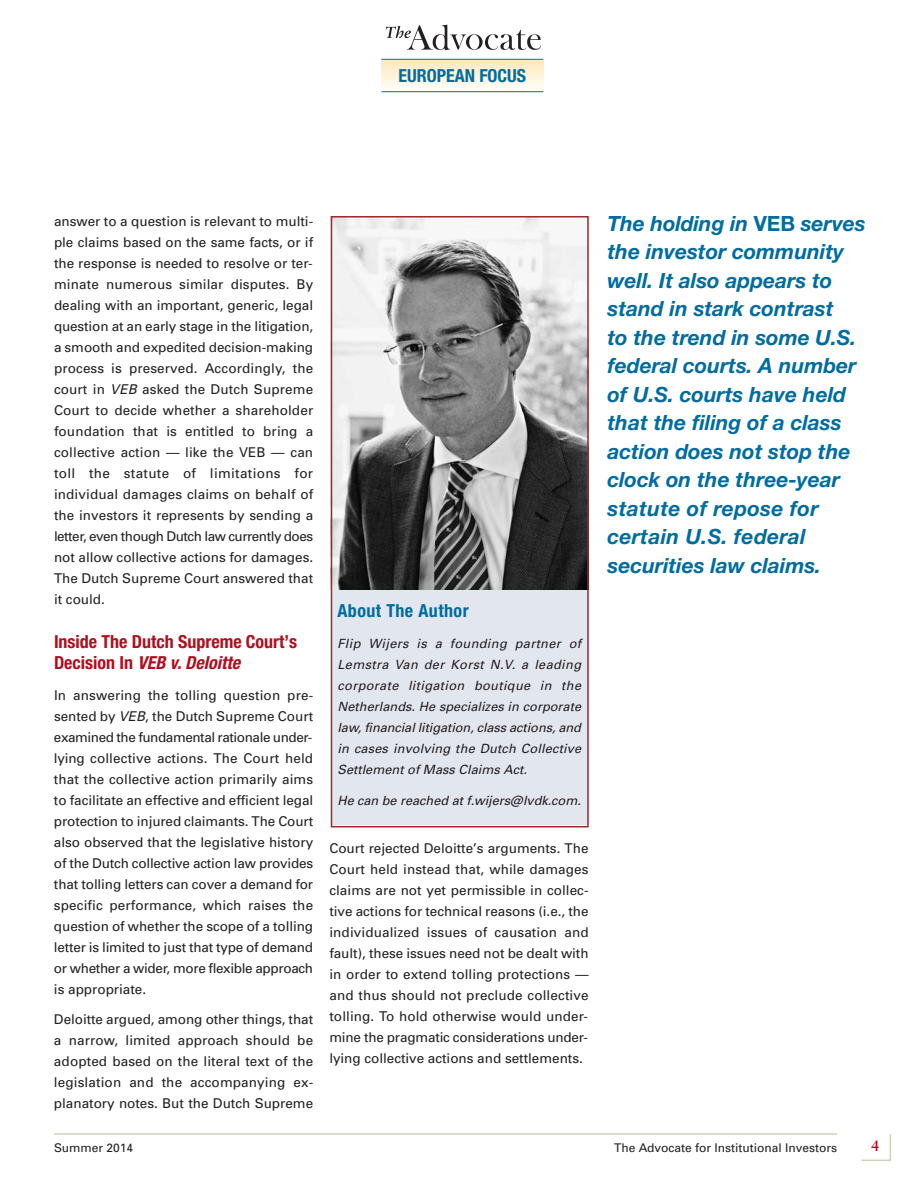
<style>
.page{position:relative;width:918px;height:1188px;background:#fff}
.page>*{position:absolute;margin:0;border:0;box-sizing:border-box;transform-origin:0 0}
.t1{font:italic 700 21px/28.5px "Helvetica Neue";color:#006ca0}
.t2{font:700 condensed 18px/21px "Helvetica Neue";color:#b00f1e}
.t3{font:700 condensed 18px "Helvetica Neue";letter-spacing:.01em;color:#006ca0}
.t4{font:700 15px "Sabon";color:#b00f1e}
.t5{font:13.5px/21px "Univers";color:#231f20;text-align:justify}
.t6{font:italic 12.75px/21px "Univers";letter-spacing:.03em;color:#231f20}
.t7{font:12px "Univers";color:#231f20}
.s1{font-style:italic}
.s2{font-style:normal}
</style>
<div class="page">
<div style="left:331px;top:216px;width:258px;height:609px;background:#e2e6ef"></div>
<hr style="left:54px;top:1133px;width:783px;height:2px;background:#d2d1bb">
<svg style="left:861px;top:1134px;width:30px;height:27px"></svg>
<img style="left:334px;top:219px;width:252px;height:371px">
<div style="left:331px;top:216px;width:258px;height:611px;border:2px solid #9d2a28"></div>
<svg style="left:386px;top:25px;width:155px;height:25px"></svg>
<hr style="left:381px;top:59px;width:162px;height:1px;background:#006ca0">
<hr style="left:381px;top:91px;width:162px;height:1px;background:#006ca0">
<h2 class="t3" style="left:398px;top:69px;width:129px">EUROPEAN FOCUS</h2>
<p class="t5" style="left:54px;top:212px;width:261px">answer to a question is relevant to multi&shy;ple claims based on the same facts, or if the response is needed to resolve or ter&shy;minate numerous similar disputes. By dealing with an important, generic, legal question at an early stage in the litigation, a smooth and expedited decision-making process is preserved. Accordingly, the court in <span class="s1">VEB</span> asked the Dutch Supreme Court to decide whether a shareholder foundation that is entitled to bring a collective action — like the VEB — can toll the statute of limitations for individual damages claims on behalf of the investors it represents by sending a letter, even though Dutch law currently does not allow collective actions for damages.<br>The Dutch Supreme Court answered that it could.</p>
<h2 class="t2" style="left:54px;top:633px;width:245px">Inside The Dutch Supreme Court’s<br>Decision In <span class="s1">VEB v.Deloitte</span></h2>
<p class="t5" style="left:54px;top:686px;width:261px">In answering the tolling question pre&shy;sented by <span class="s1">VEB</span>, the Dutch Supreme Court examined the fundamental rationale under&shy;lying collective actions. The Court held that the collective action primarily aims to facilitate an effective and efficient legal protection to injured claimants. The Court also observed that the legislative history of the Dutch collective action law provides that tolling letters can cover a demand for specific performance, which raises the question of whether the scope of a tolling letter is limited to just that type of demand or whether a wider, more flexible approach is appropriate.</p>
<p class="t5" style="left:54px;top:1010px;width:261px">Deloitte argued, among other things, that a narrow, limited approach should be adopted based on the literal text of the legislation and the accompanying ex&shy;planatory notes. But the Dutch Supreme</p>
<h2 class="t3" style="left:338px;top:604px;width:133px">About The Author</h2>
<p class="t6" style="left:338px;top:634px;width:248px">Flip Wijers is a founding partner of Lemstra Van der Korst N.V. a leading corporate litigation boutique in the Netherlands. He specializes in corporate law,financiallitigation,class actions,and in cases involving the Dutch Collective Settlement of Mass Claims Act.</p>
<p class="t6" style="left:337px;top:791px;width:247px">He can be reached at f.wijers@lvdk.com.</p>
<p class="t5" style="left:329px;top:839px;width:261px">Court rejected Deloitte’s arguments. The Court held instead that, while damages claims are not yet permissible in collec&shy;tive actions for technical reasons (i.e., the individualized issues of causation and fault), these issues need not be dealt with in order to extend tolling protections — and thus should not preclude collective tolling. To hold otherwise would under&shy;mine the pragmatic considerations under&shy;lying collective actions and settlements.</p>
<p class="t1" style="left:608px;top:211px;width:260px">The holding in <span class="s2">VEB</span> serves the investor community well. It also appears to stand in stark contrast<br>to the trend in some U.S. federal courts. A number of U.S. courts have held that the filing of a class action does not stop the clock on the three-year statute of repose for certain U.S. federal securities law claims.</p>
<p class="t7" style="left:54px;top:1143px;width:81px">Summer 2014</p>
<p class="t7" style="left:614px;top:1143px;width:224px">The Advocate for Institutional Investors</p>
<p class="t4" style="left:871px;top:1140px;width:10px">4</p>
</div>
